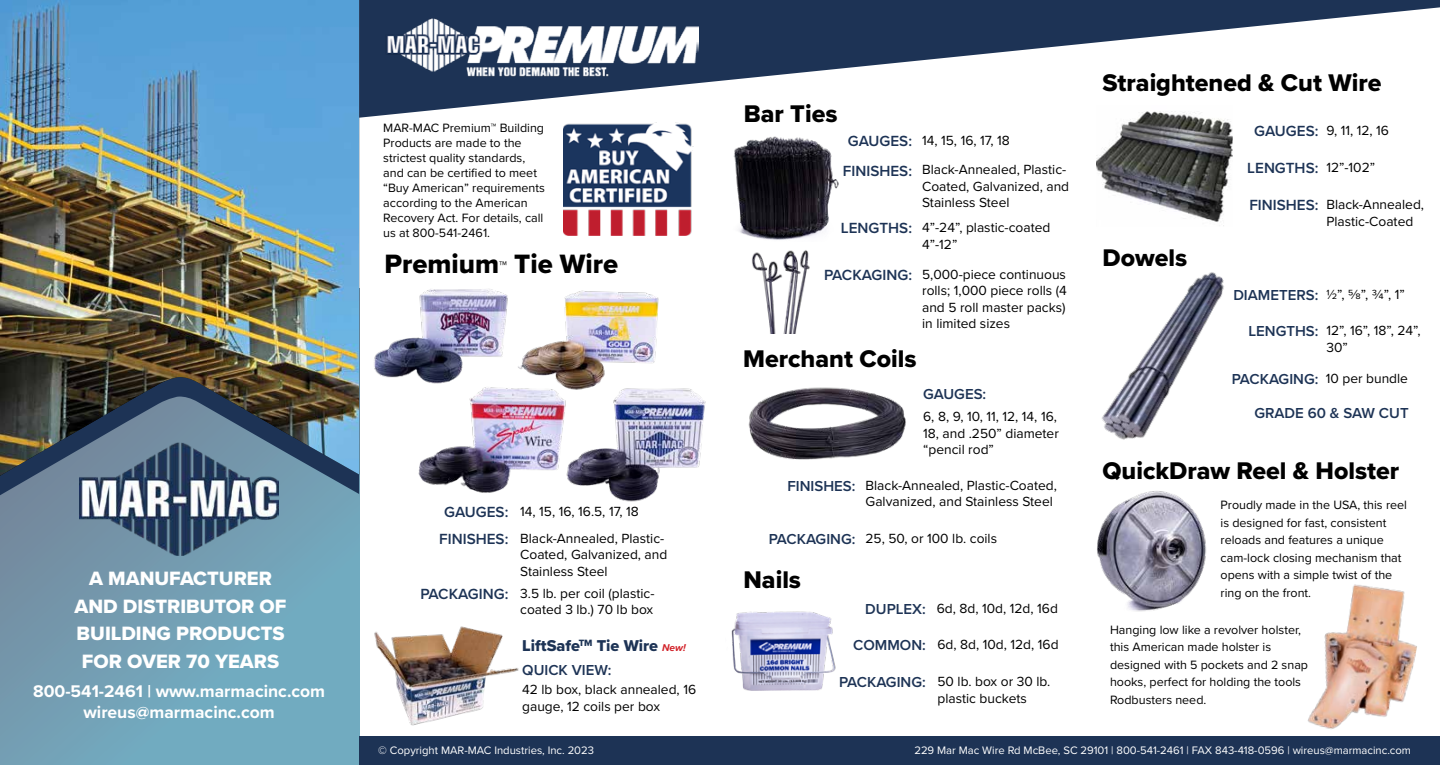
<style>
.page{position:relative;width:1440px;height:765px;background:#fff}
.page>*{position:absolute;margin:0;border:0;box-sizing:border-box;transform-origin:0 0}
.t1{font:27.5px "Proxima Nova Extrabld";color:#000}
.t2{font:25px "Proxima Nova Extrabld";color:#000}
.t3{font:20px/27.5px "Proxima Nova Extrabld";color:#fff;text-align:center}
.t4{font:700 17.5px/21px "Proxima Nova";color:#fff;text-align:center}
.t5{font:16.25px "Proxima Nova Extrabld";color:#1d3355}
.t6{font:600 15.25px "Proxima Nova";color:#1d3355}
.t7{font:600 15px "Proxima Nova";color:#1d3355}
.t8{font:13.75px/16.5px "Proxima Nova";color:#000}
.t9{font:12.5px/17.5px "Proxima Nova";color:#000}
.t10{font:11.25px "Proxima Nova";color:#fff}
.s1{font-size:17.5px}
.s2{font-family:"Proxima Nova";font-weight:700;font-style:italic;font-size:10.25px;color:#d2232a}
</style>
<div class="page">
<img style="left:374px;top:289px;width:134px;height:89px">
<img style="left:418px;top:378px;width:136px;height:115px">
<img style="left:510px;top:290px;width:149px;height:104px">
<img style="left:554px;top:378px;width:152px;height:124px">
<svg style="left:0;top:289px;width:359px;height:476px;background:#72a0b5"></svg>
<img style="left:748px;top:387px;width:158px;height:73px">
<img style="left:0;top:0;width:359px;height:476px">
<svg style="left:359px;top:0;width:1081px;height:118px"></svg>
<img style="left:80px;top:442px;width:198px;height:114px">
<img style="left:378px;top:0;width:320px;height:98px">
<img style="left:563px;top:122px;width:130px;height:113px">
<img style="left:733px;top:136px;width:106px;height:104px">
<img style="left:731px;top:611px;width:105px;height:80px">
<div style="left:359px;top:736px;width:1081px;height:29px;background:#1d3355"></div>
<img style="left:1096px;top:106px;width:136px;height:120px">
<img style="left:1102px;top:272px;width:122px;height:168px">
<img style="left:1097px;top:491px;width:110px;height:121px">
<img style="left:1307px;top:584px;width:110px;height:145px">
<img style="left:374px;top:626px;width:145px;height:100px">
<img style="left:752px;top:250px;width:58px;height:83px">
<h3 class="t3" style="left:75px;top:564px;width:213px">A MANUFACTURER<br>AND DISTRIBUTOR OF<br>BUILDING PRODUCTS<br>FOR OVER 70 YEARS</h3>
<p class="t4" style="left:33px;top:680px;width:294px">800-541-2461 | www.marmacinc.com wireus@marmacinc.com</p>
<p class="t9" style="left:383px;top:120px;width:163px;line-height:15px">MAR-MAC Premium™ Building<br>Products are made to the strictest quality standards, and can be certified to meet “Buy American” requirements according to the American<br>Recovery Act. For details, call us at 800-541-2461.</p>
<h1 class="t1" style="left:385px;top:243px;width:235px">Premium<span class="s1">™</span> Tie Wire</h1>
<p class="t6" style="left:444px;top:500px;width:66px">GAUGES:</p>
<p class="t6" style="left:439px;top:527px;width:71px">FINISHES:</p>
<p class="t6" style="left:420px;top:582px;width:89px">PACKAGING:</p>
<p class="t8" style="left:520px;top:497px;width:146px;line-height:27px">14, 15, 16, 16.5, 17, 18<br>Black-Annealed, Plastic-</p>
<p class="t8" style="left:520px;top:546px;width:149px">Coated, Galvanized, and<br>Stainless Steel</p>
<p class="t8" style="left:520px;top:584px;width:136px">3.5 lb. per coil (plastic&shy;coated 3 lb.) 70 lb box</p>
<p class="t5" style="left:522px;top:633px;width:165px">LiftSafe<sup>TM</sup> Tie Wire <span class="s2">New!</span></p>
<p class="t7" style="left:522px;top:658px;width:91px">QUICK VIEW:</p>
<p class="t8" style="left:522px;top:681px;width:175px">42 lb box, black annealed, 16 gauge, 12 coils per box</p>
<h2 class="t2" style="left:744px;top:95px;width:95px">Bar Ties</h2>
<p class="t6" style="left:848px;top:130px;width:66px">GAUGES:</p>
<p class="t8" style="left:922px;top:132px;width:89px">14, 15, 16, 17, 18</p>
<p class="t6" style="left:843px;top:159px;width:71px">FINISHES:</p>
<p class="t8" style="left:922px;top:161px;width:149px">Black-Annealed, Plastic-<br>Coated, Galvanized, and<br>Stainless Steel</p>
<p class="t6" style="left:841px;top:217px;width:73px">LENGTHS:</p>
<p class="t8" style="left:922px;top:219px;width:130px">4”-24”, plastic-coated<br>4”-12”</p>
<p class="t6" style="left:824px;top:263px;width:89px">PACKAGING:</p>
<p class="t8" style="left:922px;top:265px;width:146px;text-align:justify">5,000-piece continuous rolls; 1,000 piece rolls (4 and 5 roll master packs) in limited sizes</p>
<h2 class="t2" style="left:743px;top:340px;width:175px">Merchant Coils</h2>
<p class="t7" style="left:923px;top:383px;width:65px">GAUGES:</p>
<p class="t7" style="left:787px;top:475px;width:69px">FINISHES:</p>
<p class="t7" style="left:769px;top:528px;width:88px">PACKAGING:</p>
<h2 class="t2" style="left:743px;top:561px;width:59px">Nails</h2>
<p class="t8" style="left:923px;top:408px;width:137px">6, 8, 9, 10, 11, 12, 14, 16,<br>18, and .250” diameter “pencil rod”</p>
<p class="t8" style="left:866px;top:476px;width:193px">Black-Annealed, Plastic-Coated,<br>Galvanized, and Stainless Steel</p>
<p class="t8" style="left:866px;top:530px;width:133px">25, 50, or 100 lb. coils</p>
<p class="t7" style="left:865px;top:598px;width:62px">DUPLEX:</p>
<p class="t7" style="left:853px;top:634px;width:74px">COMMON:</p>
<p class="t7" style="left:839px;top:671px;width:88px">PACKAGING:</p>
<p class="t8" style="left:937px;top:600px;width:123px">6d, 8d, 10d, 12d, 16d</p>
<p class="t8" style="left:938px;top:636px;width:123px">6d, 8d, 10d, 12d, 16d</p>
<p class="t8" style="left:938px;top:673px;width:114px">50 lb. box or 30 lb. plastic buckets</p>
<h2 class="t2" style="left:1102px;top:64px;width:281px">Straightened &amp; Cut Wire</h2>
<h2 class="t2" style="left:1102px;top:239px;width:86px">Dowels</h2>
<p class="t6" style="left:1254px;top:120px;width:66px">GAUGES:</p>
<p class="t6" style="left:1247px;top:157px;width:73px">LENGTHS:</p>
<p class="t6" style="left:1249px;top:194px;width:71px">FINISHES:</p>
<p class="t8" style="left:1326px;top:122px;width:64px">9, 11, 12, 16</p>
<p class="t8" style="left:1326px;top:159px;width:50px">12”-102”</p>
<p class="t8" style="left:1326px;top:196px;width:99px">Black-Annealed,<br>Plastic-Coated</p>
<p class="t8" style="left:1326px;top:285px;width:80px">1/2”, 5/8”, 3/4”, 1”</p>
<p class="t8" style="left:1326px;top:322px;width:96px">12”, 16”, 18”, 24”,<br>30”</p>
<p class="t7" style="left:1233px;top:283px;width:87px">DIAMETERS:</p>
<p class="t7" style="left:1248px;top:320px;width:71px">LENGTHS:</p>
<p class="t7" style="left:1232px;top:368px;width:88px">PACKAGING:</p>
<p class="t7" style="left:1254px;top:402px;width:156px">GRADE 60 &amp; SAW CUT</p>
<p class="t8" style="left:1326px;top:369px;width:84px">10 per bundle</p>
<h2 class="t2" style="left:1102px;top:452px;width:298px">QuickDraw Reel &amp; Holster</h2>
<p class="t9" style="left:1221px;top:496px;width:188px">Proudly made in the USA, this reel is designed for fast, consistent reloads and features a unique cam-lock closing mechanism that opens with a simple twist of the ring on the front.</p>
<p class="t9" style="left:1110px;top:620px;width:200px">Hanging low like a revolver holster, this American made holster is designed with 5 pockets and 2 snap hooks, perfect for holding the tools<br>Rodbusters need.</p>
<p class="t10" style="left:378px;top:741px;width:217px">© Copyright MAR-MAC Industries, Inc. 2023</p>
<p class="t10" style="left:914px;top:741px;width:498px">229 Mar Mac Wire Rd McBee, SC 29101 | 800-541-2461 | FAX 843-418-0596 | wireus@marmacinc.com</p>
</div>
